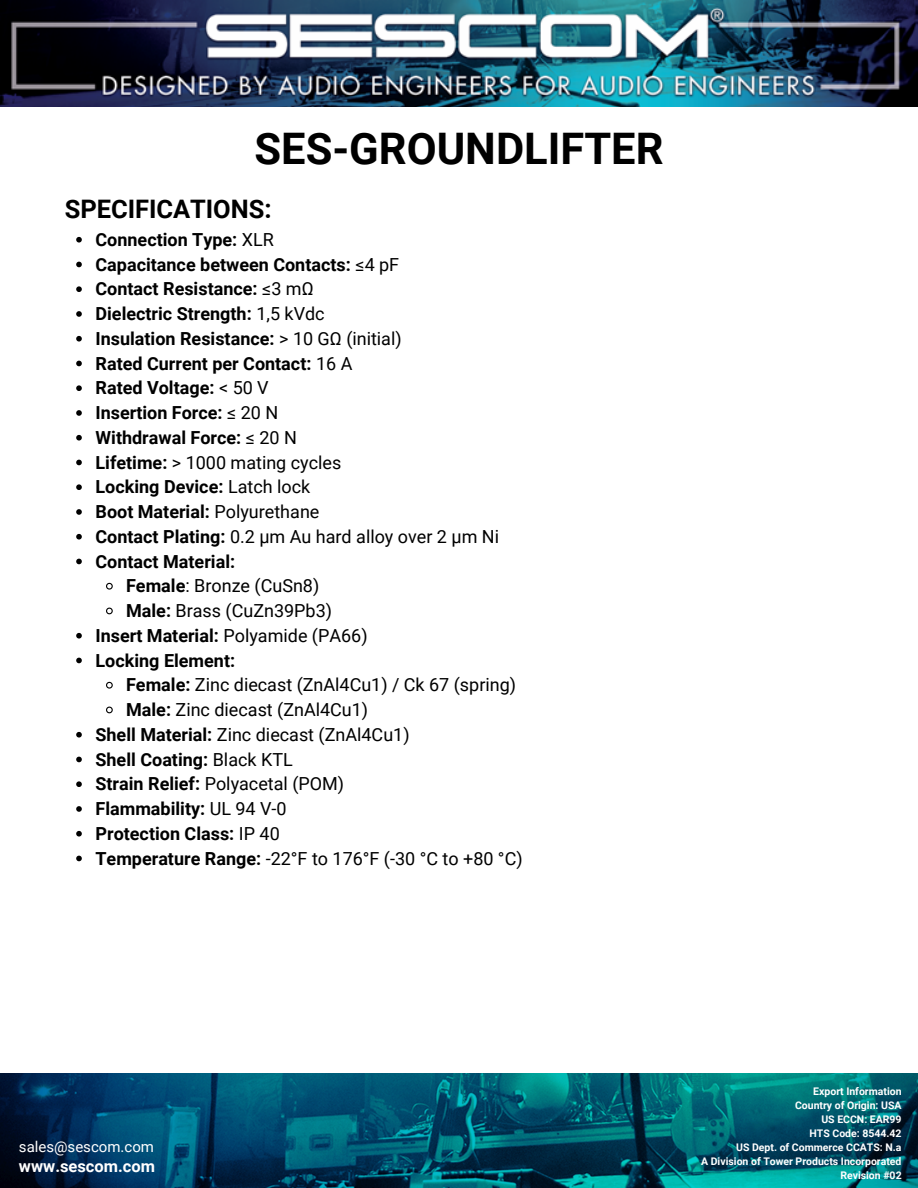
<style>
.page{position:relative;width:918px;height:1188px;background:#fff}
.page>*{position:absolute;margin:0;border:0;box-sizing:border-box;transform-origin:0 0}
.t1{font:700 43.5px "Roboto";color:#000}
.t2{font:700 25.5px "Roboto";color:#000}
.t3{font:700 18px "Roboto";color:#000}
.t4{font:18px "Roboto";color:#000}
.t5{font:700 16.5px "Roboto";color:#fff}
.t6{font:15px "Roboto";color:#fff}
.t7{font:700 10.5px "Roboto";color:#fff}
.s1{font-weight:400}
.s2{font-weight:700}
</style>
<div class="page">
<img style="left:0;top:0;width:918px;height:107px">
<img style="left:0;top:1073px;width:918px;height:115px">
<svg style="left:76px;top:237px;width:6px;height:6px"></svg>
<svg style="left:76px;top:262px;width:6px;height:5px"></svg>
<svg style="left:76px;top:286px;width:6px;height:6px"></svg>
<svg style="left:76px;top:311px;width:6px;height:6px"></svg>
<svg style="left:76px;top:336px;width:6px;height:6px"></svg>
<svg style="left:76px;top:361px;width:6px;height:5px"></svg>
<svg style="left:76px;top:385px;width:6px;height:6px"></svg>
<svg style="left:76px;top:410px;width:6px;height:6px"></svg>
<svg style="left:76px;top:435px;width:6px;height:6px"></svg>
<svg style="left:76px;top:460px;width:6px;height:5px"></svg>
<svg style="left:76px;top:484px;width:6px;height:6px"></svg>
<svg style="left:76px;top:509px;width:6px;height:6px"></svg>
<svg style="left:76px;top:534px;width:6px;height:6px"></svg>
<svg style="left:76px;top:559px;width:6px;height:5px"></svg>
<svg style="left:106px;top:582px;width:7px;height:8px"></svg>
<svg style="left:106px;top:607px;width:7px;height:8px"></svg>
<svg style="left:76px;top:633px;width:6px;height:6px"></svg>
<svg style="left:76px;top:658px;width:6px;height:5px"></svg>
<svg style="left:106px;top:681px;width:7px;height:8px"></svg>
<svg style="left:106px;top:706px;width:7px;height:8px"></svg>
<svg style="left:76px;top:732px;width:6px;height:6px"></svg>
<svg style="left:76px;top:757px;width:6px;height:5px"></svg>
<svg style="left:76px;top:781px;width:6px;height:6px"></svg>
<svg style="left:76px;top:806px;width:6px;height:6px"></svg>
<svg style="left:76px;top:831px;width:6px;height:6px"></svg>
<svg style="left:76px;top:856px;width:6px;height:5px"></svg>
<p class="t1" style="left:255px;top:124px;width:410px">SES-GROUNDLIFTER</p>
<p class="t2" style="left:65px;top:194px;width:208px">SPECIFICATIONS:</p>
<p class="t3" style="left:96px;top:229px;width:180px">Connection Type: <span class="s1">XLR</span></p>
<p class="t3" style="left:96px;top:254px;width:305px">Capacitance between Contacts: <span class="s1">≤4 pF</span></p>
<p class="t3" style="left:96px;top:279px;width:220px">Contact Resistance: <span class="s1">≤3 mΩ</span></p>
<p class="t3" style="left:96px;top:303px;width:231px">Dielectric Strength: <span class="s1">1,5 kVdc</span></p>
<p class="t3" style="left:96px;top:328px;width:308px">Insulation Resistance: <span class="s1">&gt; 10 GΩ (initial)</span></p>
<p class="t3" style="left:96px;top:353px;width:259px">Rated Current per Contact: <span class="s1">16 A</span></p>
<p class="t3" style="left:96px;top:378px;width:175px">Rated Voltage: <span class="s1">&lt; 50 V</span></p>
<p class="t3" style="left:96px;top:402px;width:184px">Insertion Force: <span class="s1">≤ 20 N</span></p>
<p class="t3" style="left:96px;top:427px;width:203px">Withdrawal Force: <span class="s1">≤ 20 N</span></p>
<p class="t4" style="left:96px;top:452px;width:247px"><span class="s2">Lifetime:</span> &gt; 1000 mating cycles</p>
<p class="t3" style="left:96px;top:477px;width:216px">Locking Device: <span class="s1">Latch lock</span></p>
<p class="t3" style="left:96px;top:501px;width:225px">Boot Material: <span class="s1">Polyurethane</span></p>
<p class="t4" style="left:96px;top:526px;width:405px"><span class="s2">Contact Plating:</span> 0.2 µm Au hard alloy over 2 µm Ni</p>
<p class="t3" style="left:96px;top:551px;width:141px">Contact Material:</p>
<p class="t4" style="left:126px;top:576px;width:195px"><span class="s2">Female</span>: Bronze (CuSn8)</p>
<p class="t4" style="left:126px;top:600px;width:207px"><span class="s2">Male:</span> Brass (CuZn39Pb3)</p>
<p class="t3" style="left:96px;top:625px;width:274px">Insert Material: <span class="s1">Polyamide (PA66)</span></p>
<p class="t3" style="left:96px;top:650px;width:141px">Locking Element:</p>
<p class="t4" style="left:126px;top:675px;width:391px"><span class="s2">Female:</span> Zinc diecast (ZnAl4Cu1) / Ck 67 (spring)</p>
<p class="t4" style="left:126px;top:699px;width:244px"><span class="s2">Male:</span> Zinc diecast (ZnAl4Cu1)</p>
<p class="t4" style="left:96px;top:724px;width:316px"><span class="s2">Shell Material:</span> Zinc diecast (ZnAl4Cu1)</p>
<p class="t3" style="left:96px;top:749px;width:199px">Shell Coating: <span class="s1">Black KTL</span></p>
<p class="t4" style="left:96px;top:774px;width:250px"><span class="s2">Strain Relief:</span> Polyacetal (POM)</p>
<p class="t3" style="left:96px;top:798px;width:193px">Flammability: <span class="s1">UL 94 V-0</span></p>
<p class="t3" style="left:96px;top:823px;width:186px">Protection Class: <span class="s1">IP 40</span></p>
<p class="t4" style="left:96px;top:848px;width:429px"><span class="s2">Temperature Range:</span> -22°F to 176°F (-30 °C to +80 °C)</p>
<p class="t6" style="left:19px;top:1138px;width:137px">sales@sescom.com</p>
<p class="t5" style="left:19px;top:1157px;width:138px">www.sescom.com</p>
<p class="t7" style="left:813px;top:1086px;width:90px">Export Information</p>
<h1 class="t7" style="left:795px;top:1100px;width:108px">Country of Origin: USA</h1>
<h2 class="t7" style="left:821px;top:1114px;width:82px">US ECCN: EAR99</h2>
<p class="t7" style="left:810px;top:1128px;width:94px">HTS Code: 8544.42</p>
<p class="t7" style="left:736px;top:1142px;width:167px">US Dept. of Commerce CCATS: N.a</p>
<p class="t7" style="left:701px;top:1156px;width:202px">A Division of Tower Products Incorporated</p>
<p class="t7" style="left:840px;top:1170px;width:63px">Revision #02</p>
</div>
